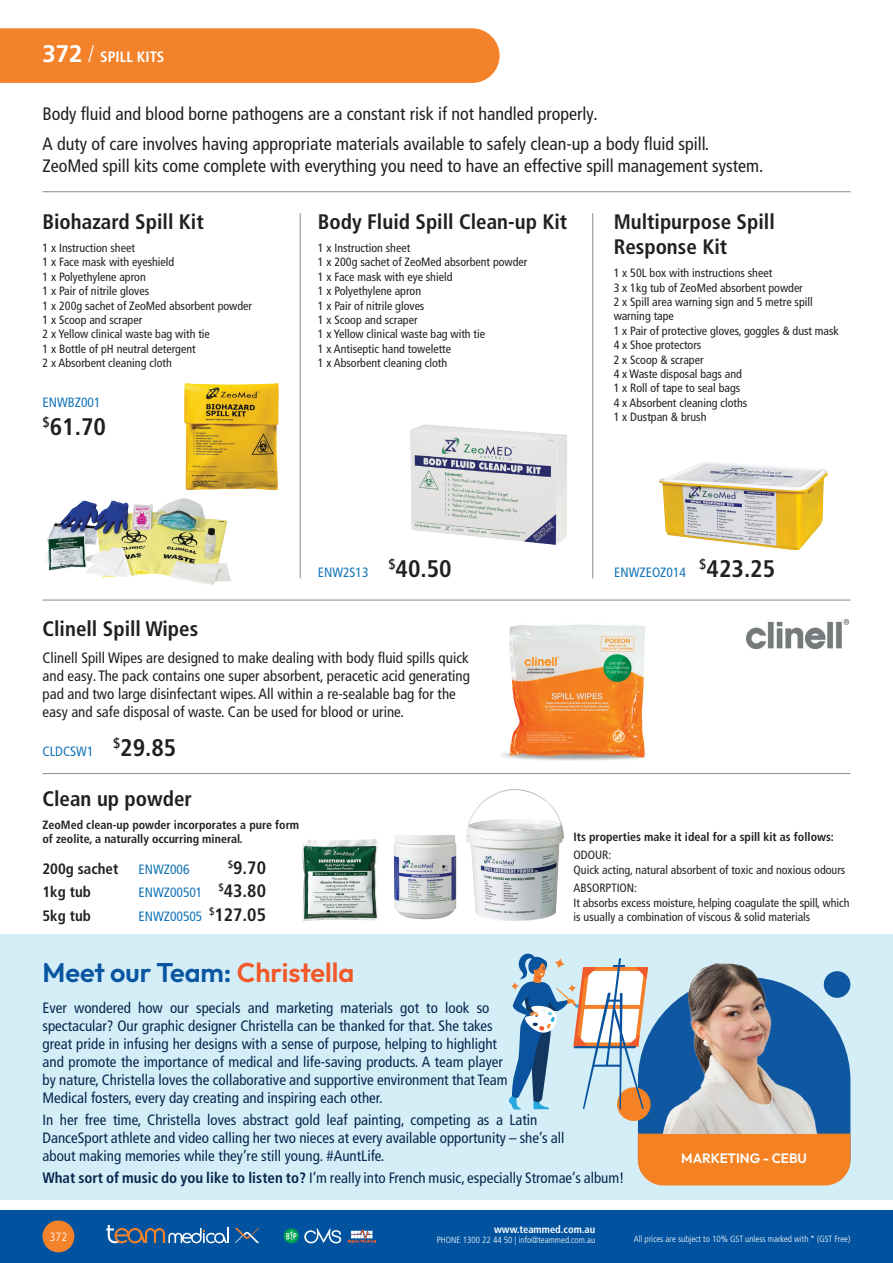
<style>
.page{position:relative;width:893px;height:1263px;background:#fff}
.page>*{position:absolute;margin:0;border:0;box-sizing:border-box;transform-origin:0 0}
.t1{font:600 27px "Outfit";color:#0a55a0}
.t2{font:700 condensed 24px "Frutiger LT Pro";color:#231f20}
.Heading{font:700 condensed 21px/25.2px "Frutiger LT Pro";color:#231f20}
.t3{font:condensed 18px "Frutiger LT Pro";color:#231f20}
.Heading-2{font:700 condensed 18px "Frutiger LT Pro";color:#231f20}
.t4{font:condensed 15px/18px "Frutiger LT Pro";color:#08254d}
.t5{font:condensed 15px/18px "Frutiger LT Pro";color:#231f20}
.Heading-3{font:700 condensed 15px "Frutiger LT Pro";color:#231f20}
.t6{font:700 condensed 15px "Frutiger LT Pro";color:#fff}
.Heading-4{font:condensed 13.5px "Frutiger LT Pro";color:#1576b8}
.t7{font:condensed 13.5px "Frutiger LT Pro";color:#1576b8}
.t8{font:600 13.5px "Outfit";color:#fff}
.t9{font:condensed 12px/14.4px "Frutiger LT Pro";color:#231f20}
.Heading-5{font:700 condensed 12px/14.4px "Frutiger LT Pro";color:#231f20}
.t10{font:300 condensed 12px "Frutiger LT Pro";color:#fff}
.t11{font:700 condensed 10.5px "Frutiger LT Pro";color:#fff}
.t12{font:300 condensed 9px "Frutiger LT Pro";color:#fff}
.s1{font-stretch:normal;font-size:24px}
.s2{font-weight:300;font-size:24px}
.s3{font-weight:700;font-size:18px;color:#231f20}
.s4{color:#f15929}
.s5{font-weight:700}
</style>
<div class="page">
<div style="left:0;top:1210px;width:893px;height:53px;background:#0153a0"></div>
<div style="left:43px;top:1220px;width:31px;height:32px;background:#f4822b;border-radius:50%"></div>
<svg style="left:106px;top:1225px;width:123px;height:18px"></svg>
<svg style="left:235px;top:1228px;width:24px;height:15px"></svg>
<svg style="left:284px;top:1228px;width:15px;height:15px"></svg>
<svg style="left:286px;top:1231px;width:10px;height:10px"></svg>
<svg style="left:304px;top:1228px;width:37px;height:15px"></svg>
<svg style="left:347px;top:1228px;width:29px;height:15px"></svg>
<div style="left:0;top:28px;width:500px;height:55px;background:#f4822b"></div>
<hr style="left:43px;top:600px;width:807px;height:1px;background:#87898c">
<hr style="left:43px;top:191px;width:807px;height:1px;background:#87898c">
<hr style="left:43px;top:773px;width:807px;height:1px;background:#87898c">
<img style="left:43px;top:498px;width:188px;height:88px">
<img style="left:184px;top:383px;width:95px;height:107px">
<img style="left:410px;top:424px;width:157px;height:121px">
<hr style="left:300px;top:213px;width:1px;height:365px;background:#87898c">
<hr style="left:592px;top:213px;width:1px;height:365px;background:#87898c">
<img style="left:659px;top:462px;width:169px;height:88px">
<img style="left:302px;top:839px;width:76px;height:82px">
<img style="left:394px;top:835px;width:62px;height:84px">
<img style="left:466px;top:789px;width:98px;height:132px">
<img style="left:502px;top:624px;width:145px;height:137px">
<img style="left:747px;top:620px;width:102px;height:29px">
<div style="left:0;top:934px;width:893px;height:265px;background:#d4eef8"></div>
<svg style="left:508px;top:953px;width:342px;height:232px"></svg>
<p class="t6" style="left:43px;top:48px;width:123px"><span class="s1">372</span> <span class="s2">/</span> SPILL KITS</p>
<p class="t3" style="left:43px;top:103px;width:557px">Body fluid and blood borne pathogens are a constant risk if not handled properly.</p>
<p class="t3" style="left:43px;top:133px;width:668px">A duty of care involves having appropriate materials available to safely clean-up a body fluid spill.</p>
<p class="t3" style="left:43px;top:155px;width:722px">ZeoMed spill kits come complete with everything you need to have an effective spill management system.</p>
<p class="Heading" style="left:43px;top:209px;width:163px">Biohazard Spill Kit</p>
<p class="t9" style="left:43px;top:241px;width:94px">1 x Instruction sheet</p>
<p class="t9" style="left:43px;top:255px;width:133px">1 x Face mask with eyeshield</p>
<p class="t9" style="left:43px;top:269px;width:105px">1 x Polyethylene apron</p>
<p class="t9" style="left:43px;top:284px;width:108px">1 x Pair of nitrile gloves</p>
<p class="t9" style="left:43px;top:298px;width:211px">1 x 200g sachet of ZeoMed absorbent powder</p>
<p class="t9" style="left:43px;top:313px;width:101px">1 x Scoop and scraper</p>
<p class="t9" style="left:43px;top:327px;width:169px">2 x Yellow clinical waste bag with tie</p>
<p class="t9" style="left:43px;top:341px;width:155px">1 x Bottle of pH neutral detergent</p>
<p class="t9" style="left:43px;top:356px;width:131px">2 x Absorbent cleaning cloth</p>
<p class="t7" style="left:43px;top:394px;width:59px">ENWBZ001</p>
<p class="t2" style="left:43px;top:413px;width:65px"><sup>$</sup>61.70</p>
<p class="Heading" style="left:318px;top:209px;width:251px">Body Fluid Spill Clean-up Kit</p>
<p class="t9" style="left:318px;top:241px;width:94px">1 x Instruction sheet</p>
<p class="t9" style="left:318px;top:255px;width:211px">1 x 200g sachet of ZeoMed absorbent powder</p>
<p class="t9" style="left:318px;top:269px;width:136px">1 x Face mask with eye shield</p>
<p class="t9" style="left:318px;top:284px;width:105px">1 x Polyethylene apron</p>
<p class="t9" style="left:318px;top:298px;width:108px">1 x Pair of nitrile gloves</p>
<p class="t9" style="left:318px;top:313px;width:101px">1 x Scoop and scraper</p>
<p class="t9" style="left:318px;top:327px;width:169px">1 x Yellow clinical waste bag with tie</p>
<p class="t9" style="left:318px;top:341px;width:135px">1 x Antiseptic hand towelette</p>
<p class="t9" style="left:318px;top:356px;width:131px">1 x Absorbent cleaning cloth</p>
<p class="Heading" style="left:614px;top:209px;width:163px">Multipurpose Spill<br>Response Kit</p>
<p class="t9" style="left:614px;top:266px;width:160px">1 x 50L box with instructions sheet</p>
<p class="t9" style="left:614px;top:280px;width:191px">3 x 1kg tub of ZeoMed absorbent powder</p>
<p class="t9" style="left:614px;top:295px;width:201px">2 x Spill area warning sign and 5 metre spill warning tape</p>
<p class="t9" style="left:614px;top:323px;width:227px">1 x Pair of protective gloves, goggles &amp; dust mask</p>
<p class="t9" style="left:614px;top:338px;width:89px">4 x Shoe protectors</p>
<p class="t9" style="left:614px;top:352px;width:91px">2 x Scoop &amp; scraper</p>
<p class="t9" style="left:614px;top:367px;width:130px">4 x Waste disposal bags and</p>
<p class="t9" style="left:614px;top:381px;width:128px">1 x Roll of tape to seal bags</p>
<p class="t9" style="left:614px;top:395px;width:135px">4 x Absorbent cleaning cloths</p>
<p class="t9" style="left:614px;top:410px;width:94px">1 x Dustpan &amp; brush</p>
<p class="t7" style="left:318px;top:565px;width:52px">ENW2S13</p>
<p class="t2" style="left:388px;top:554px;width:65px"><sup>$</sup>40.50</p>
<p class="t7" style="left:614px;top:565px;width:73px">ENWZEOZ014</p>
<p class="t2" style="left:699px;top:554px;width:77px"><sup>$</sup>423.25</p>
<p class="Heading" style="left:43px;top:616px;width:157px">Clinell Spill Wipes</p>
<p class="t5" style="left:43px;top:649px;width:429px">Clinell Spill Wipes are designed to make dealing with body fluid spills quick and easy. The pack contains one super absorbent, peracetic acid generating pad and two large disinfectant wipes. All within a re-sealable bag for the easy and safe disposal of waste. Can be used for blood or urine.</p>
<p class="t7" style="left:43px;top:744px;width:52px">CLDCSW1</p>
<p class="t2" style="left:113px;top:734px;width:65px"><sup>$</sup>29.85</p>
<p class="Heading" style="left:43px;top:786px;width:151px">Clean up powder</p>
<p class="Heading-5" style="left:43px;top:818px;width:258px">ZeoMed clean-up powder incorporates a pure form of zeolite, a naturally occurring mineral.</p>
<p class="Heading-3" style="left:43px;top:859px;width:77px">200g sachet</p>
<p class="Heading-4" style="left:139px;top:861px;width:52px">ENWZ006</p>
<p class="Heading-2" style="left:228px;top:857px;width:40px"><sup>$</sup>9.70</p>
<p class="Heading-3" style="left:43px;top:883px;width:50px">1kg tub</p>
<p class="Heading-4" style="left:139px;top:885px;width:129px">ENWZ00501 <sup>$</sup><span class="s3">43.80</span></p>
<p class="Heading-3" style="left:43px;top:907px;width:50px">5kg tub</p>
<p class="Heading-4" style="left:139px;top:908px;width:129px">ENWZ00505 <sup>$</sup><span class="s3">127.05</span></p>
<p class="Heading-5" style="left:574px;top:829px;width:262px">Its properties make it ideal for a spill kit as follows:</p>
<p class="t9" style="left:574px;top:848px;width:273px">ODOUR:<br>Quick acting, natural absorbent of toxic and noxious odours</p>
<p class="t9" style="left:574px;top:881px;width:278px">ABSORPTION:<br>It absorbs excess moisture, helping coagulate the spill, which is usually a combination of viscous &amp; solid materials</p>
<p class="t1" style="left:43px;top:957px;width:313px">Meet our Team: <span class="s4">Christella</span></p>
<p class="t4" style="left:43px;top:998px;width:466px">Ever wondered how our specials and marketing materials got to look so spectacular? Our graphic designer Christella can be thanked for that. She takes great pride in infusing her designs with a sense of purpose, helping to highlight and promote the importance of medical and life-saving products. A team player by nature, Christella loves the collaborative and supportive environment that Team Medical fosters, every day creating and inspiring each other.</p>
<p class="t4" style="left:43px;top:1111px;width:523px">In her free time, Christella loves abstract gold leaf painting, competing as a Latin<br>DanceSport athlete and video calling her two nieces at every available opportunity – she’s all about making memories while they’re still young. #AuntLife.</p>
<p class="t4" style="left:43px;top:1169px;width:583px"><span class="s5">What sort of music do you like to listen to?</span> I’m really into French music, especially Stromae’s album!</p>
<p class="t8" style="left:681px;top:1150px;width:127px">MARKETING - CEBU</p>
<p class="t11" style="left:494px;top:1223px;width:103px">www.teammed.com.au</p>
<p class="t12" style="left:437px;top:1235px;width:160px">PHONE 1300 22 44 50 | info@teammed.com.au</p>
<p class="t10" style="left:50px;top:1230px;width:19px">372</p>
<p class="t12" style="left:634px;top:1233px;width:218px">All prices are subject to 10% GST unless marked with * (GST Free)</p>
</div>
